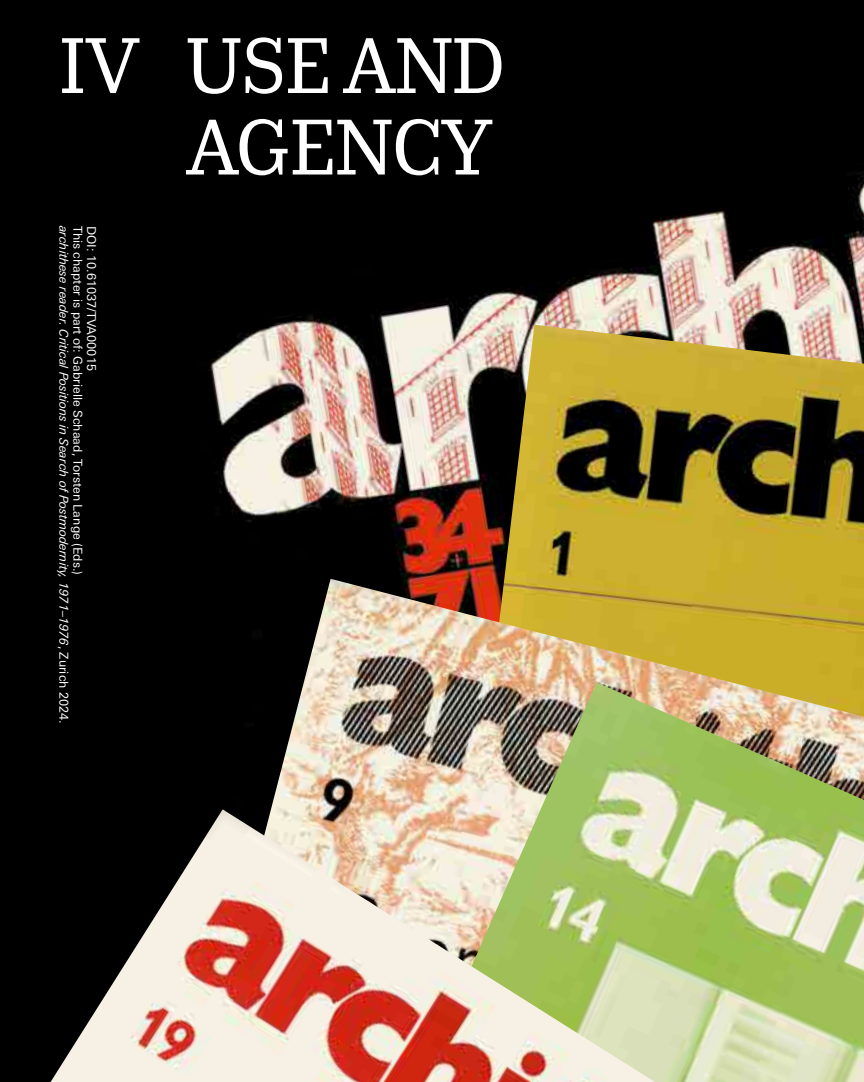
<style>
.page{position:relative;width:864px;height:1082px;background:#fff}
.page>*{position:absolute;margin:0;border:0;box-sizing:border-box;transform-origin:0 0}
.t1{font:80.5px/81.5px "Co Fo Robert";letter-spacing:-.015em;color:#fff;text-align:right}
.t2{font:italic 12.25px "Univers Next W1 G";letter-spacing:.005em;color:#fff}
.t3{font:12.25px "Univers Next W1 G";letter-spacing:.005em;color:#fff}
.s1{font-style:normal}
</style>
<div class="page">
<div style="left:0;top:0;width:863px;height:1081px;background:#000"></div>
<img style="left:208px;top:173px;width:655px;height:405px">
<img style="left:444px;top:325px;width:419px;height:253px">
<img style="left:271px;top:578px;width:592px;height:231px">
<img style="left:420px;top:682px;width:443px;height:399px">
<img style="left:51px;top:809px;width:603px;height:272px">
<h1 class="t1" style="left:60px;top:26px;width:448px">IV USE AND<br>AGENCY</h1>
<p class="t2" style="left:71px;top:226px;width:499px;rotate:90deg">archithese reader. Critical Positions in Search of Postmodernity, 1971–1976<span class="s1">, Zurich 2024.</span></p>
<p class="t3" style="left:85px;top:226px;width:350px;rotate:90deg">This chapter is part of: Gabrielle Schaad, Torsten Lange (Eds.)</p>
<p class="t3" style="left:98px;top:226px;width:146px;rotate:90deg">DOI: 10.61037/TVA00015</p>
</div>
